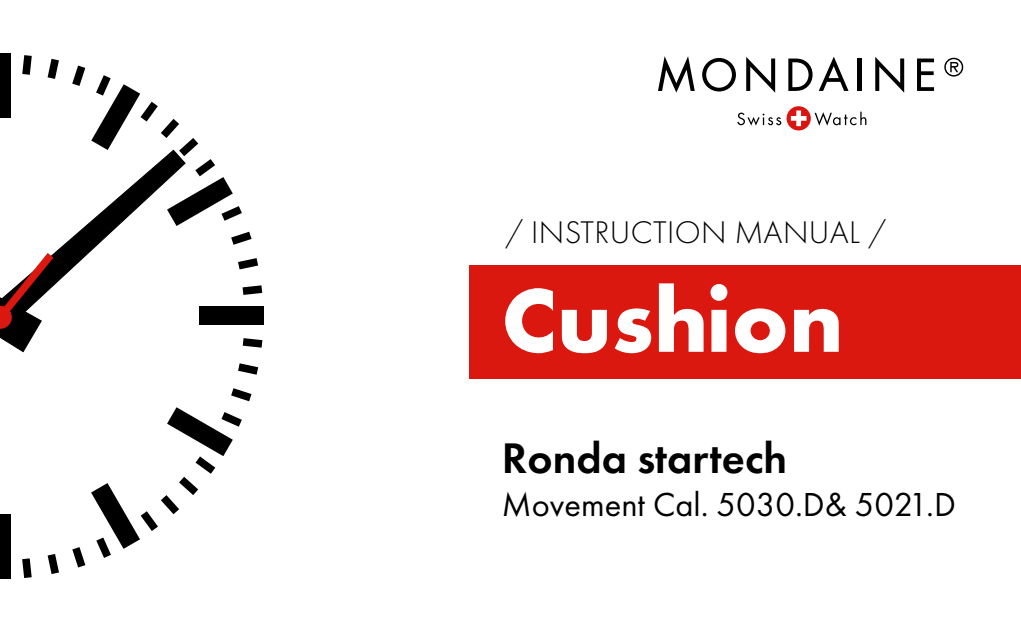
<style>
.page{position:relative;width:1021px;height:624px;background:#fff}
.page>*{position:absolute;margin:0;border:0;box-sizing:border-box;transform-origin:0 0}
.t1{font:700 94px "Futura PT";color:#fff}
.t2{font:600 44.4px "Futura PT";color:#000}
.t3{font:34.4px "Futura PT";color:#000}
.t4{font:300 32.4px "Futura PT";letter-spacing:.01em;color:#000}
</style>
<div class="page">
<div style="left:469px;top:265px;width:551px;height:113px;background:#da180f"></div>
<svg style="left:658px;top:56px;width:36px;height:37px"></svg>
<svg style="left:702px;top:58px;width:34px;height:33px"></svg>
<svg style="left:746px;top:57px;width:29px;height:36px"></svg>
<svg style="left:788px;top:58px;width:24px;height:33px"></svg>
<svg style="left:818px;top:57px;width:30px;height:34px"></svg>
<hr style="left:857px;top:58px;width:4px;height:33px;background:#000">
<svg style="left:875px;top:57px;width:29px;height:36px"></svg>
<svg style="left:917px;top:58px;width:17px;height:33px"></svg>
<svg style="left:814px;top:112px;width:52px;height:14px"></svg>
<svg style="left:737px;top:113px;width:44px;height:13px"></svg>
<svg style="left:786px;top:106px;width:24px;height:24px"></svg>
<svg style="left:790px;top:110px;width:16px;height:16px"></svg>
<svg style="left:944px;top:58px;width:19px;height:19px"></svg>
<svg style="left:53px;top:221px;width:65px;height:66px"></svg>
<svg style="left:0;top:253px;width:53px;height:100px"></svg>
<div style="left:0;top:53px;width:11px;height:65px;background:#000"></div>
<div style="left:0;top:513px;width:11px;height:65px;background:#000"></div>
<div style="left:199px;top:306px;width:65px;height:19px;background:#000"></div>
<svg style="left:22px;top:558px;width:10px;height:20px"></svg>
<svg style="left:242px;top:285px;width:20px;height:10px"></svg>
<svg style="left:48px;top:554px;width:11px;height:20px"></svg>
<svg style="left:238px;top:258px;width:20px;height:11px"></svg>
<svg style="left:231px;top:388px;width:20px;height:13px"></svg>
<svg style="left:72px;top:66px;width:13px;height:20px"></svg>
<svg style="left:22px;top:55px;width:10px;height:20px"></svg>
<svg style="left:243px;top:338px;width:19px;height:9px"></svg>
<svg style="left:48px;top:59px;width:11px;height:20px"></svg>
<svg style="left:238px;top:363px;width:20px;height:11px"></svg>
<svg style="left:72px;top:547px;width:13px;height:20px"></svg>
<svg style="left:231px;top:232px;width:20px;height:13px"></svg>
<svg style="left:91px;top:407px;width:151px;height:151px"></svg>
<svg style="left:91px;top:75px;width:151px;height:151px"></svg>
<p class="t4" style="left:505px;top:214px;width:383px">/ INSTRUCTION MANUAL /</p>
<h1 class="t1" style="left:501px;top:260px;width:344px">Cushion</h1>
<p class="t2" style="left:502px;top:431px;width:287px">Ronda startech</p>
<p class="t3" style="left:502px;top:484px;width:455px">Movement Cal. 5030.D&amp; 5021.D</p>
</div>
